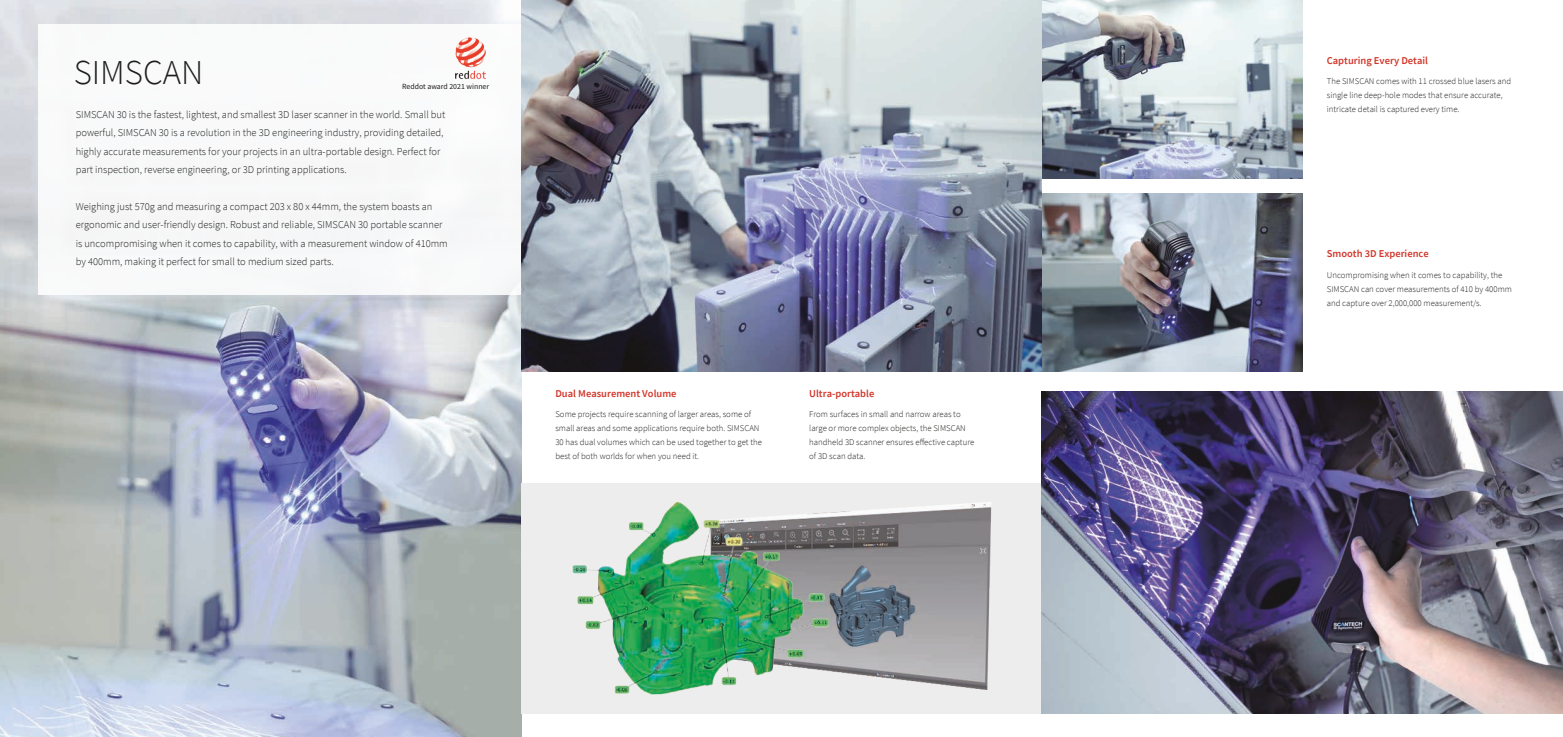
<style>
.page{position:relative;width:1563px;height:737px;background:#fff}
.page>*{position:absolute;margin:0;border:0;box-sizing:border-box;transform-origin:0 0}
.t1{font:300 34.91px "Source Sans Pro";color:#1d1d1b}
.t2{font:300 10.5px/18.4px "Source Sans Pro";color:#1d1d1b}
.t3{font:600 10.5px "Source Sans Pro";color:#d1362a}
.t4{font:300 8.75px/14px "Source Sans Pro";color:#1d1d1b}
.t5{font:7px "Source Han Sans CN";color:#1d1d1b}
</style>
<div class="page">
<img style="left:0;top:0;width:521px;height:737px">
<img style="left:1042px;top:391px;width:521px;height:323px">
<img style="left:1042px;top:0;width:260px;height:178px">
<img style="left:1042px;top:193px;width:260px;height:178px">
<div style="left:39px;top:24px;width:482px;height:270px;background:#f8f9fa"></div>
<img style="left:521px;top:0;width:521px;height:371px">
<img style="left:456px;top:37px;width:30px;height:42px">
<img style="left:489px;top:475px;width:564px;height:240px">
<h1 class="t1" style="left:74px;top:51px;width:131px">SIMSCAN</h1>
<p class="t5" style="left:402px;top:82px;width:47px">Reddot award</p>
<p class="t5" style="left:466px;top:82px;width:24px">winner</p>
<p class="t2" style="left:76px;top:105px;width:371px">SIMSCAN 30 is the fastest, lightest, and smallest 3D laser scanner in the world. Small but powerful, SIMSCAN 30 is a revolution in the 3D engineering industry, providing detailed, highly accurate measurements for your projects in an ultra-portable design. Perfect for part inspection, reverse engineering, or 3D printing applications.</p>
<p class="t2" style="left:76px;top:197px;width:374px">Weighing just 570g and measuring a compact 203 x 80 x 44mm, the system boasts an ergonomic and user-friendly design. Robust and reliable, SIMSCAN 30 portable scanner is uncompromising when it comes to capability, with a measurement window of 410mm by 400mm, making it perfect for small to medium sized parts.</p>
<p class="t3" style="left:555px;top:386px;width:123px">Dual Measurement Volume</p>
<p class="t4" style="left:555px;top:407px;width:208px">Some projects require scanning of larger areas, some of small areas and some applications require both. SIMSCAN 30 has dual volumes which can be used together to get the best of both worlds for when you need it.</p>
<p class="t4" style="left:809px;top:407px;width:167px">From surfaces in small and narrow areas to large or more complex objects, the SIMSCAN handheld 3D scanner ensures effective capture of 3D scan data.</p>
<p class="t3" style="left:809px;top:386px;width:67px">Ultra-portable</p>
<p class="t3" style="left:1327px;top:53px;width:103px">Capturing Every Detail</p>
<p class="t4" style="left:1327px;top:74px;width:186px">The SIMSCAN comes with 11 crossed blue lasers and single line deep-hole modes that ensure accurate, intricate detail is captured every time.</p>
<p class="t3" style="left:1327px;top:246px;width:103px">Smooth 3D Experience</p>
<p class="t4" style="left:1327px;top:268px;width:186px">Uncompromising when it comes to capability, the<br>SIMSCAN can cover measurements of 410 by 400mm and capture over 2,000,000 measurement/s.</p>
</div>
